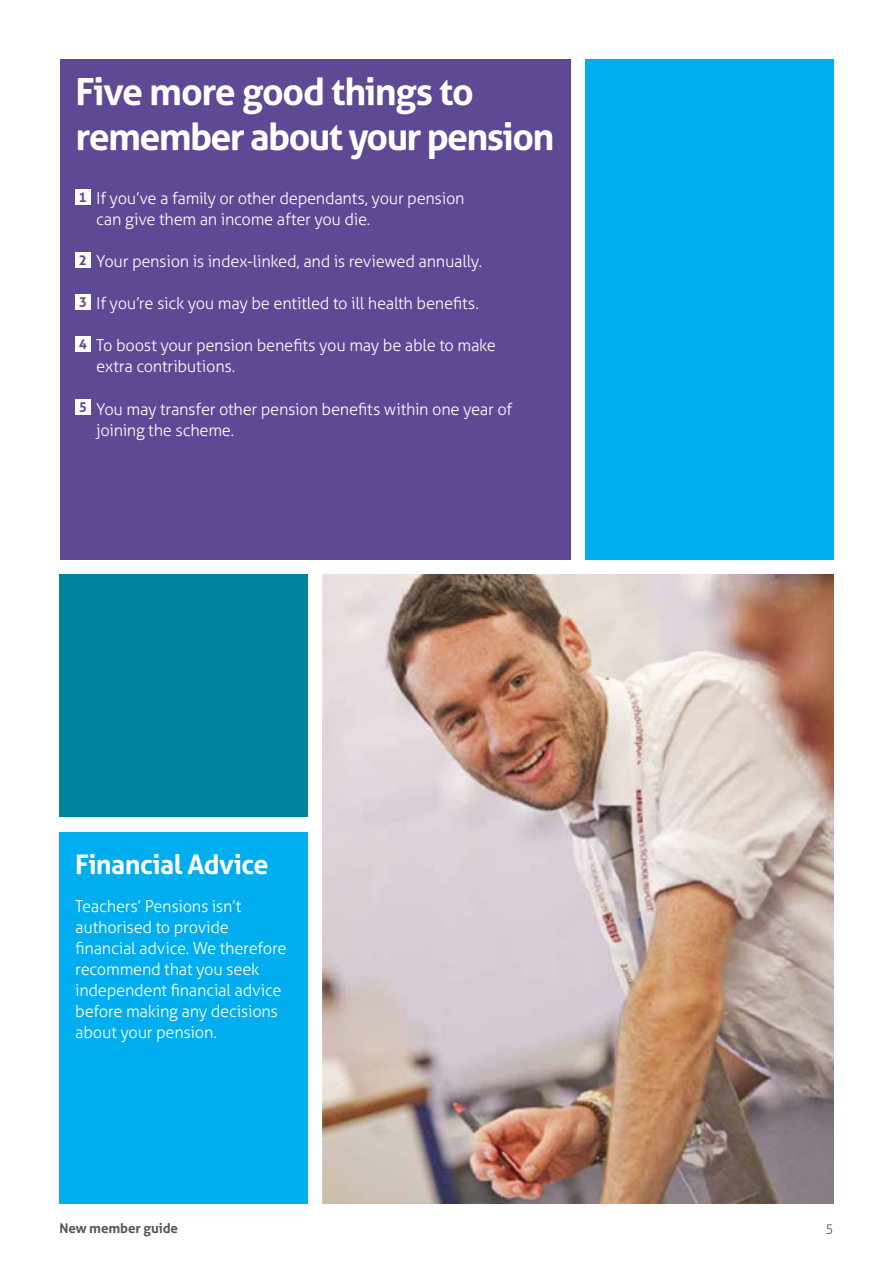
<style>
.page{position:relative;width:893px;height:1263px;background:#fff}
.page>*{position:absolute;margin:0;border:0;box-sizing:border-box;transform-origin:0 0}
.t1{font:700 37.5px/45px "Aller";letter-spacing:-.045em;color:#fff}
.t2{font:700 27px "Aller";letter-spacing:-.02em;color:#fff}
.t3{font:300 16.5px/21px "Aller";letter-spacing:-.02em;color:#fff}
.t4{font:700 13.5px "Aller";letter-spacing:-.01em;color:#57585a}
.t5{font:300 13.5px "Aller";color:#57585a}
.s1{font-weight:700;font-size:13.5px;color:#5f4995}
</style>
<div class="page">
<img style="left:322px;top:575px;width:511px;height:628px">
<div style="left:60px;top:59px;width:510px;height:501px;background:#5f4995"></div>
<div style="left:585px;top:59px;width:248px;height:501px;background:#00aeef"></div>
<div style="left:60px;top:574px;width:248px;height:243px;background:#00839c"></div>
<div style="left:60px;top:832px;width:248px;height:371px;background:#00aeef"></div>
<div style="left:75px;top:190px;width:16px;height:15px;background:#fff"></div>
<div style="left:75px;top:253px;width:16px;height:15px;background:#fff"></div>
<div style="left:75px;top:295px;width:16px;height:15px;background:#fff"></div>
<div style="left:75px;top:337px;width:16px;height:15px;background:#fff"></div>
<div style="left:75px;top:400px;width:16px;height:15px;background:#fff"></div>
<h1 class="t1" style="left:76px;top:68px;width:480px">Five more good things to remember about your pension</h1>
<p class="t3" style="left:96px;top:187px;width:370px;text-indent:-17px"><span class="s1">1</span> If you’ve a family or other dependants, your pension can give them an income after you die.</p>
<p class="t3" style="left:79px;top:250px;width:404px"><span class="s1">2</span> Your pension is index-linked, and is reviewed annually.</p>
<p class="t3" style="left:79px;top:292px;width:401px"><span class="s1">3</span> If you’re sick you may be entitled to ill health benefits.</p>
<p class="t3" style="left:96px;top:334px;width:401px;text-indent:-18px"><span class="s1">4</span> To boost your pension benefits you may be able to make extra contributions.</p>
<p class="t3" style="left:96px;top:399px;width:417px;text-indent:-17px"><sup>5</sup> You may transfer other pension benefits within one year of joining the scheme.</p>
<h2 class="t2" style="left:75px;top:848px;width:195px">Financial Advice</h2>
<p class="t3" style="left:75px;top:895px;width:213px">Teachers’ Pensions isn’t authorised to provide financial advice. We therefore recommend that you seek independent financial advice before making any decisions about your pension.</p>
<p class="t4" style="left:60px;top:1220px;width:120px">New member guide</p>
<p class="t5" style="left:825px;top:1220px;width:10px">5</p>
</div>
